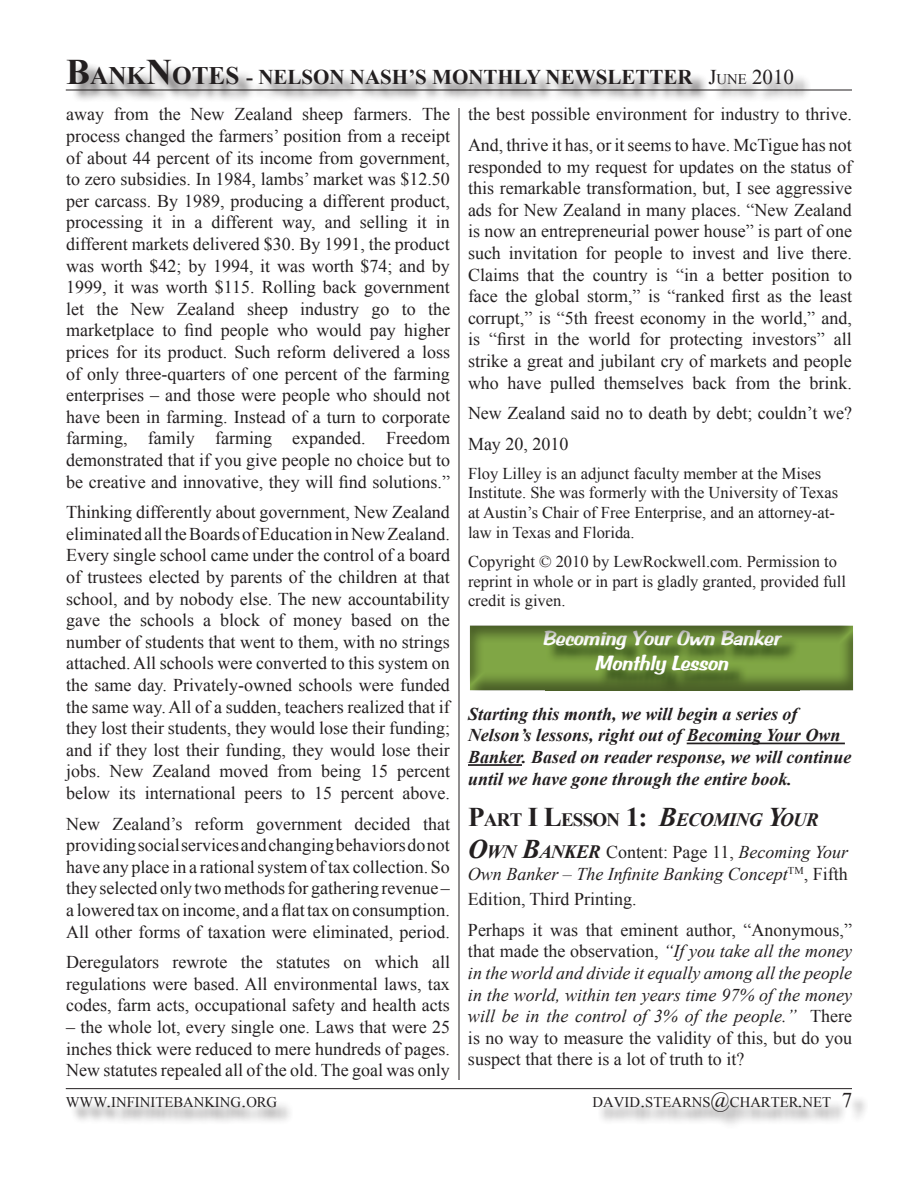
<style>
.page{position:relative;width:918px;height:1188px;background:#fff}
.page>*{position:absolute;margin:0;border:0;box-sizing:border-box;transform-origin:0 0}
.t1{font:700 25.2px "Times New Roman";color:#231f20}
.t2{font:italic 21px/25.2px "BRADDON Bold";color:#fff;text-align:center}
.t3{font:700 21px "Times New Roman";color:#231f20}
.t4{font:21px "Times New Roman";color:#231f20}
.t5{font:italic 700 18.9px "Times New Roman";letter-spacing:-.035em;color:#231f20}
.t6{font:18px/21.6px "Times New Roman";color:#231f20;text-align:justify}
.t7{font:italic 18px/21.6px "Times New Roman";color:#231f20}
.t8{font:italic 700 18px/21.6px "Times New Roman";color:#231f20}
.t9{font:16.5px/19.8px "Times New Roman";color:#231f20}
.t10{font:14.7px "Times New Roman";color:#231f20}
.s1{font-size:36px}
.s2{font-size:21px}
.s3{font-size:14.7px}
.s4{font-style:normal;font-size:27px}
.s5{font-style:normal}
.s6{font-size:27px}
.s7{font-weight:700;font-size:27px}
.s8{font-weight:700;font-size:18.9px}
</style>
<div class="page">
<div style="left:69px;top:62px;width:741px;height:41px;background:#231f20;opacity:.75"></div>
<div style="left:68px;top:1095px;width:799px;height:34px;background:#231f20;opacity:.75"></div>
<hr style="left:459px;top:108px;width:1px;height:972px;background:#231f20">
<hr style="left:66px;top:90px;width:786px;height:1px;background:#231f20">
<hr style="left:66px;top:1088px;width:786px;height:1px;background:#231f20">
<hr style="left:687px;top:743px;width:158px;height:1px;background:#231f20">
<hr style="left:468px;top:764px;width:54px;height:2px;background:#231f20">
<div style="left:466px;top:625px;width:403px;height:77px;background:#231f20;opacity:.5"></div>
<h1 class="t1" style="left:66px;top:58px;width:251px"><span class="s1">B</span>ANK<span class="s1">N</span>OTES <span class="s2">- NELSON</span></h1>
<p class="t3" style="left:350px;top:62px;width:15px">NAS</p>
<p class="t3" style="left:392px;top:62px;width:76px">H’S MONT</p>
<p class="t3" style="left:498px;top:62px;width:140px">HLY NEWSLETTER</p>
<p class="t4" style="left:708px;top:63px;width:87px">J<span class="s3">UNE</span> 2010</p>
<p class="t6" style="left:66px;top:103px;width:385px">away from the New Zealand sheep farmers. The process changed the farmers’ position from a receipt of about 44 percent of its income from government, to zero subsidies. In 1984, lambs’ market was $12.50 per carcass. By 1989, producing a different product, processing it in a different way, and selling it in different markets delivered $30. By 1991, the product was worth $42; by 1994, it was worth $74; and by 1999, it was worth $115. Rolling back government let the New Zealand sheep industry go to the marketplace to find people who would pay higher prices for its product. Such reform delivered a loss of only three-quarters of one percent of the farming enterprises – and those were people who should not have been in farming. Instead of a turn to corporate farming, family farming expanded. Freedom demonstrated that if you give people no choice but to be creative and innovative, they will find solutions.”</p>
<p class="t6" style="left:66px;top:501px;width:385px">Thinking differently about government, New Zealand eliminated all the Boards of Education in New Zealand.<br>Every single school came under the control of a board of trustees elected by parents of the children at that school, and by nobody else. The new accountability gave the schools a block of money based on the number of students that went to them, with no strings attached. All schools were converted to this system on the same day. Privately-owned schools were funded the same way. All of a sudden, teachers realized that if they lost their students, they would lose their funding; and if they lost their funding, they would lose their jobs. New Zealand moved from being 15 percent below its international peers to 15 percent above.</p>
<p class="t6" style="left:66px;top:813px;width:385px">New Zealand’s reform government decided that providing social services and changing behaviors do not have any place in a rational system of tax collection. So they selected only two methods for gathering revenue – a lowered tax on income, and a flat tax on consumption.<br>All other forms of taxation were eliminated, period.</p>
<p class="t6" style="left:66px;top:951px;width:385px">Deregulators rewrote the statutes on which all regulations were based. All environmental laws, tax codes, farm acts, occupational safety and health acts</p>
<p class="t6" style="left:66px;top:1016px;width:385px">– the whole lot, every single one. Laws that were 25 inches thick were reduced to mere hundreds of pages.<br>New statutes repealed all of the old. The goal was only</p>
<p class="t6" style="left:468px;top:99px;width:386px;line-height:30.6px">the best possible environment for industry to thrive.<br>And, thrive it has, or it seems to have. McTigue has not</p>
<p class="t6" style="left:468px;top:156px;width:386px">responded to my request for updates on the status of this remarkable transformation, but, I see aggressive ads for New Zealand in many places. “New Zealand is now an entrepreneurial power house” is part of one such invitation for people to invest and live there.<br>Claims that the country is “in a better position to face the global storm,” is “ranked first as the least corrupt,” is “5th freest economy in the world,” and, is “first in the world for protecting investors” all strike a great and jubilant cry of markets and people who have pulled themselves back from the brink.</p>
<p class="t6" style="left:468px;top:398px;width:385px;line-height:30.6px">New Zealand said no to death by debt; couldn’t we?<br>May 20, 2010</p>
<p class="t9" style="left:468px;top:463px;width:372px">Floy Lilley is an adjunct faculty member at the Mises Institute. She was formerly with the University of Texas at Austin’s Chair of Free Enterprise, and an attorney-at&shy;law in Texas and Florida.</p>
<p class="t9" style="left:468px;top:551px;width:380px">Copyright © 2010 by LewRockwell.com. Permission to reprint in whole or in part is gladly granted, provided full credit is given.</p>
<p class="t2" style="left:542px;top:625px;width:240px">Becoming Your Own Banker<br>Monthly Lesson</p>
<p class="t8" style="left:468px;top:703px;width:385px">Starting this month, we will begin a series of Nelson’s lessons, right out of Becoming Your Own Banker. Based on reader response, we will continue until we have gone through the entire book.</p>
<p class="t5" style="left:468px;top:807px;width:352px"><span class="s4">P</span><span class="s5">ART</span> <span class="s4">I L</span><span class="s5">ESSON</span> <span class="s4">1:</span> <span class="s6">B</span>ECOMING <span class="s6">Y</span>OUR</p>
<p class="t7" style="left:468px;top:841px;width:382px"><span class="s7">O</span><span class="s8">WN</span> <span class="s7">B</span><span class="s8">ANKER</span> <span class="s5">Content: Page 11,</span> Becoming Your<br>Own Banker – The Infinite Banking Concept<sup>TM</sup><span class="s5">, Fifth</span></p>
<p class="t6" style="left:468px;top:884px;width:385px;line-height:30.6px">Edition, Third Printing.<br>Perhaps it was that eminent author, “Anonymous,”</p>
<p class="t7" style="left:468px;top:940px;width:386px;text-align:justify"><span class="s5">that made the observation,</span> “If you take all the money in the world and divide it equally among all the people in the world, within ten years time 97% of the money will be in the control of 3% of the people.” <span class="s5">There is no way to measure the validity of this, but do you suspect that there is a lot of truth to it?</span></p>
<p class="t10" style="left:66px;top:1093px;width:213px">WWW<span class="s2">.</span>INFINITEBANKING<span class="s2">.</span>ORG</p>
<p class="t10" style="left:593px;top:1093px;width:261px">DAVID<span class="s2">.</span>STEARNS<span class="s2">@</span>CHARTER<span class="s2">.</span>NET <span class="s2">7</span></p>
</div>
